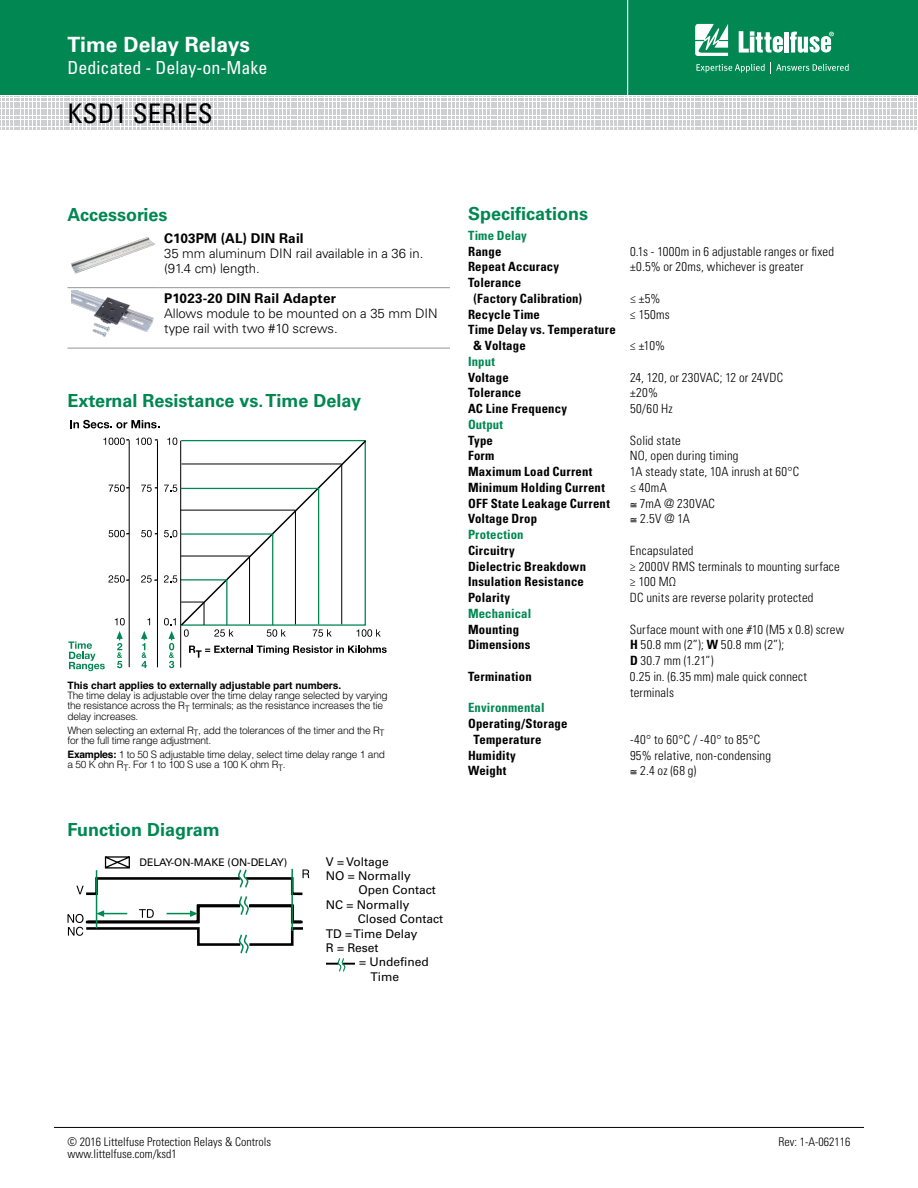
<style>
.page{position:relative;width:918px;height:1188px;background:#fff}
.page>*{position:absolute;margin:0;border:0;box-sizing:border-box;transform-origin:0 0}
.t1{font:condensed 27px "Univers LT Std";letter-spacing:.005em;color:#000}
.t2{font:700 21px "Univers LT Std";color:#fff}
.Facts_Subhead{font:700 18px "Univers LT Std";color:#008752}
.t3{font:condensed 18px "Univers LT Std";color:#fff}
.Body_text{font:700 18px "Univers LT Std";color:#008752}
.Acess_table_text{font:700 13.5px "Univers LT Std";letter-spacing:.015em;color:#000}
.Acess_table_text-2{font:300 13.2px/15px "Univers LT Std";letter-spacing:-.005em;color:#000}
.Specification_text{font:300 condensed 12.75px/15.8px "Univers LT Std";letter-spacing:.015em;color:#000}
.Specification_text-2{font:700 condensed 12.75px/15.8px "Univers LT Std";letter-spacing:.015em;color:#000}
.Specification_text-3{font:700 condensed 12.75px "Univers LT Std";letter-spacing:.01em;color:#008752}
.t4{font:12px "Univers LT Std";color:#000}
.t5{font:300 condensed 12px "Univers LT Std";color:#000}
.t6{font:10.5px "Univers LT Std";letter-spacing:-.005em;color:#000}
.t7{font:300 10.2px/10.2px "Helvetica";letter-spacing:-.025em;color:#000}
.s1{font-weight:700}
</style>
<div class="page">
<div style="left:0;top:0;width:918px;height:95px;background:#008752"></div>
<svg style="left:0;top:96px;width:917px;height:34px"></svg>
<hr style="left:627px;top:0;width:1px;height:98px;background:#fff">
<svg style="left:695px;top:24px;width:33px;height:32px"></svg>
<div style="left:784px;top:32px;width:5px;height:21px;background:#fff"></div>
<svg style="left:790px;top:32px;width:44px;height:21px"></svg>
<svg style="left:739px;top:31px;width:44px;height:22px"></svg>
<svg style="left:696px;top:62px;width:153px;height:11px"></svg>
<hr style="left:54px;top:1127px;width:810px;height:1px;background:#000">
<hr style="left:68px;top:348px;width:90px;height:1px;background:#939598">
<hr style="left:158px;top:348px;width:292px;height:1px;background:#939598">
<hr style="left:68px;top:287px;width:90px;height:1px;background:#939598">
<hr style="left:158px;top:287px;width:292px;height:1px;background:#939598">
<img style="left:71px;top:237px;width:85px;height:37px">
<img style="left:72px;top:291px;width:82px;height:46px">
<svg style="left:115px;top:618px;width:10px;height:7px"></svg>
<hr style="left:129px;top:440px;width:1px;height:227px;background:#000">
<hr style="left:157px;top:440px;width:1px;height:227px;background:#000">
<svg style="left:103px;top:438px;width:26px;height:7px"></svg>
<svg style="left:136px;top:438px;width:22px;height:7px"></svg>
<svg style="left:108px;top:575px;width:21px;height:8px"></svg>
<svg style="left:109px;top:530px;width:20px;height:7px"></svg>
<svg style="left:109px;top:485px;width:20px;height:7px"></svg>
<svg style="left:141px;top:485px;width:16px;height:7px"></svg>
<svg style="left:141px;top:530px;width:16px;height:7px"></svg>
<svg style="left:141px;top:575px;width:16px;height:8px"></svg>
<svg style="left:68px;top:641px;width:37px;height:30px"></svg>
<svg style="left:116px;top:631px;width:7px;height:37px"></svg>
<svg style="left:141px;top:631px;width:6px;height:37px"></svg>
<svg style="left:70px;top:420px;width:89px;height:8px"></svg>
<svg style="left:164px;top:438px;width:223px;height:230px"></svg>
<hr style="left:341px;top:464px;width:1px;height:160px;background:#000">
<hr style="left:295px;top:510px;width:1px;height:114px;background:#000">
<hr style="left:249px;top:556px;width:1px;height:68px;background:#000">
<hr style="left:181px;top:533px;width:91px;height:2px;background:#008752">
<hr style="left:181px;top:488px;width:137px;height:1px;background:#008752">
<hr style="left:226px;top:580px;width:1px;height:45px;background:#008752">
<svg style="left:67px;top:856px;width:242px;height:98px"></svg>
<svg style="left:326px;top:958px;width:29px;height:14px"></svg>
<h2 class="t2" style="left:68px;top:33px;width:184px">Time Delay Relays</h2>
<h3 class="t3" style="left:68px;top:56px;width:201px">Dedicated - Delay-on-Make</h3>
<p class="t1" style="left:68px;top:96px;width:147px">KSD1 SERIES</p>
<p class="Facts_Subhead" style="left:68px;top:204px;width:101px">Accessories</p>
<p class="Acess_table_text" style="left:164px;top:230px;width:141px">C103PM (AL) DIN Rail</p>
<p class="Acess_table_text-2" style="left:164px;top:246px;width:261px">35 mm aluminum DIN rail available in a 36 in. (91.4 cm) length.</p>
<p class="Acess_table_text" style="left:164px;top:291px;width:173px">P1023-20 DIN Rail Adapter</p>
<p class="Acess_table_text-2" style="left:164px;top:306px;width:275px">Allows module to be mounted on a 35 mm DIN type rail with two #10 screws.</p>
<p class="Facts_Subhead" style="left:68px;top:390px;width:295px">External Resistance vs. Time Delay</p>
<p class="t7" style="left:68px;top:680px;width:322px"><span class="s1">This chart applies to externally adjustable part numbers.<br></span>The time delay is adjustable over the time delay range selected by varying the resistance across the R<sub>T</sub> terminals; as the resistance increases the tie delay increases.</p>
<p class="t7" style="left:68px;top:724px;width:319px">When selecting an external R<sub>T</sub>, add the tolerances of the timer and the R<sub>T </sub>for the full time range adjustment.</p>
<p class="t7" style="left:68px;top:748px;width:319px"><span class="s1">Examples:</span> 1 to 50 S adjustable time delay, select time delay range 1 and a 50 K ohn R<sub>T</sub>. For 1 to 100 S use a 100 K ohm R<sub>T</sub>.</p>
<p class="Facts_Subhead" style="left:68px;top:819px;width:154px">Function Diagram</p>
<p class="t6" style="left:140px;top:856px;width:149px">DELAY-ON-MAKE (ON-DELAY)</p>
<p class="t4" style="left:326px;top:854px;width:64px">V = Voltage</p>
<p class="t4" style="left:326px;top:869px;width:87px">NO = Normally</p>
<p class="t4" style="left:358px;top:883px;width:79px">Open Contact</p>
<p class="t4" style="left:326px;top:897px;width:85px">NC = Normally</p>
<p class="t4" style="left:358px;top:912px;width:87px">Closed Contact</p>
<p class="t4" style="left:326px;top:926px;width:93px">TD = Time Delay</p>
<p class="t4" style="left:326px;top:941px;width:54px">R = Reset</p>
<p class="t4" style="left:359px;top:955px;width:71px">= Undefined</p>
<p class="t4" style="left:370px;top:969px;width:30px">Time</p>
<p class="Body_text" style="left:468px;top:203px;width:122px">Specifications</p>
<p class="Specification_text-3" style="left:468px;top:227px;width:60px">Time Delay</p>
<p class="Specification_text-2" style="left:468px;top:243px;width:35px">Range</p>
<p class="Specification_text" style="left:630px;top:243px;width:206px">0.1s - 1000m in 6 adjustable ranges or fixed</p>
<p class="Specification_text-2" style="left:468px;top:259px;width:93px">Repeat Accuracy</p>
<p class="Specification_text" style="left:630px;top:259px;width:175px">±0.5% or 20ms, whichever is greater</p>
<p class="Specification_text-2" style="left:474px;top:275px;width:110px;text-indent:-6px">Tolerance<br>(Factory Calibration)</p>
<p class="Specification_text" style="left:630px;top:290px;width:32px">≤ ±5%</p>
<p class="Specification_text-2" style="left:468px;top:306px;width:73px">Recycle Time</p>
<p class="Specification_text" style="left:630px;top:306px;width:41px">≤ 150ms</p>
<p class="Specification_text-2" style="left:474px;top:322px;width:144px;text-indent:-6px">Time Delay vs. Temperature &amp; Voltage</p>
<p class="Specification_text" style="left:630px;top:338px;width:37px">≤ ±10%</p>
<p class="Specification_text-3" style="left:468px;top:353px;width:28px">Input</p>
<p class="Specification_text-2" style="left:468px;top:369px;width:42px">Voltage</p>
<p class="Specification_text" style="left:630px;top:369px;width:155px">24, 120, or 230VAC; 12 or 24VDC</p>
<p class="Specification_text-2" style="left:468px;top:385px;width:55px">Tolerance</p>
<p class="Specification_text" style="left:630px;top:385px;width:30px">±20%</p>
<p class="Specification_text-2" style="left:468px;top:401px;width:101px">AC Line Frequency</p>
<p class="Specification_text" style="left:630px;top:401px;width:44px">50/60 Hz</p>
<p class="Specification_text-3" style="left:468px;top:416px;width:37px">Output</p>
<p class="Specification_text-2" style="left:468px;top:432px;width:26px">Type</p>
<p class="Specification_text" style="left:630px;top:432px;width:52px">Solid state</p>
<p class="Specification_text-2" style="left:468px;top:448px;width:28px">Form</p>
<p class="Specification_text" style="left:630px;top:448px;width:110px">NO, open during timing</p>
<p class="Specification_text-2" style="left:468px;top:464px;width:126px">Maximum Load Current</p>
<p class="Specification_text" style="left:630px;top:464px;width:171px">1A steady state, 10A inrush at 60°C</p>
<p class="Specification_text-2" style="left:468px;top:479px;width:138px">Minimum Holding Current</p>
<p class="Specification_text" style="left:630px;top:479px;width:38px">≤ 40mA</p>
<p class="Specification_text-2" style="left:468px;top:495px;width:143px">OFF State Leakage Current</p>
<p class="Specification_text" style="left:630px;top:495px;width:87px">≅ 7mA @ 230VAC</p>
<p class="Specification_text-2" style="left:468px;top:511px;width:71px">Voltage Drop</p>
<p class="Specification_text" style="left:630px;top:511px;width:61px">≅ 2.5V @ 1A</p>
<p class="Specification_text-3" style="left:468px;top:527px;width:57px">Protection</p>
<p class="Specification_text-2" style="left:468px;top:542px;width:48px">Circuitry</p>
<p class="Specification_text" style="left:630px;top:542px;width:65px">Encapsulated</p>
<p class="Specification_text-2" style="left:468px;top:558px;width:120px">Dielectric Breakdown</p>
<p class="Specification_text" style="left:630px;top:558px;width:211px">≥ 2000V RMS terminals to mounting surface</p>
<p class="Specification_text-2" style="left:468px;top:574px;width:117px">Insulation Resistance</p>
<p class="Specification_text" style="left:630px;top:574px;width:48px">≥ 100 MΩ</p>
<p class="Specification_text-2" style="left:468px;top:590px;width:44px">Polarity</p>
<p class="Specification_text" style="left:630px;top:590px;width:185px">DC units are reverse polarity protected</p>
<p class="Specification_text-3" style="left:468px;top:605px;width:65px">Mechanical</p>
<p class="Specification_text-2" style="left:468px;top:621px;width:53px">Mounting</p>
<p class="Specification_text" style="left:630px;top:621px;width:216px">Surface mount with one #10 (M5 x 0.8) screw</p>
<p class="Specification_text-2" style="left:468px;top:637px;width:64px">Dimensions</p>
<p class="Specification_text" style="left:630px;top:637px;width:156px"><span class="s1">H</span> 50.8 mm (2”); <span class="s1">W</span> 50.8 mm (2”);<br><span class="s1">D</span> 30.7 mm (1.21”)</p>
<p class="Specification_text-2" style="left:468px;top:668px;width:65px">Termination</p>
<p class="Specification_text" style="left:630px;top:668px;width:179px">0.25 in. (6.35 mm) male quick connect terminals</p>
<p class="Specification_text-3" style="left:468px;top:700px;width:78px">Environmental</p>
<p class="Specification_text-2" style="left:474px;top:716px;width:95px;text-indent:-6px">Operating/Storage<br>Temperature</p>
<p class="Specification_text" style="left:630px;top:731px;width:132px">-40° to 60°C / -40° to 85°C</p>
<p class="Specification_text-2" style="left:468px;top:747px;width:49px">Humidity</p>
<p class="Specification_text" style="left:630px;top:747px;width:143px">95% relative, non-condensing</p>
<p class="Specification_text-2" style="left:468px;top:763px;width:40px">Weight</p>
<p class="Specification_text" style="left:630px;top:763px;width:68px">≅ 2.4 oz (68 g)</p>
<p class="t5" style="left:68px;top:1134px;width:205px">© 2016 Littelfuse Protection Relays &amp; Controls</p>
<p class="t5" style="left:68px;top:1146px;width:111px">www.littelfuse.com/ksd1</p>
<p class="t5" style="left:779px;top:1134px;width:73px">Rev: 1-A-062116</p>
</div>
